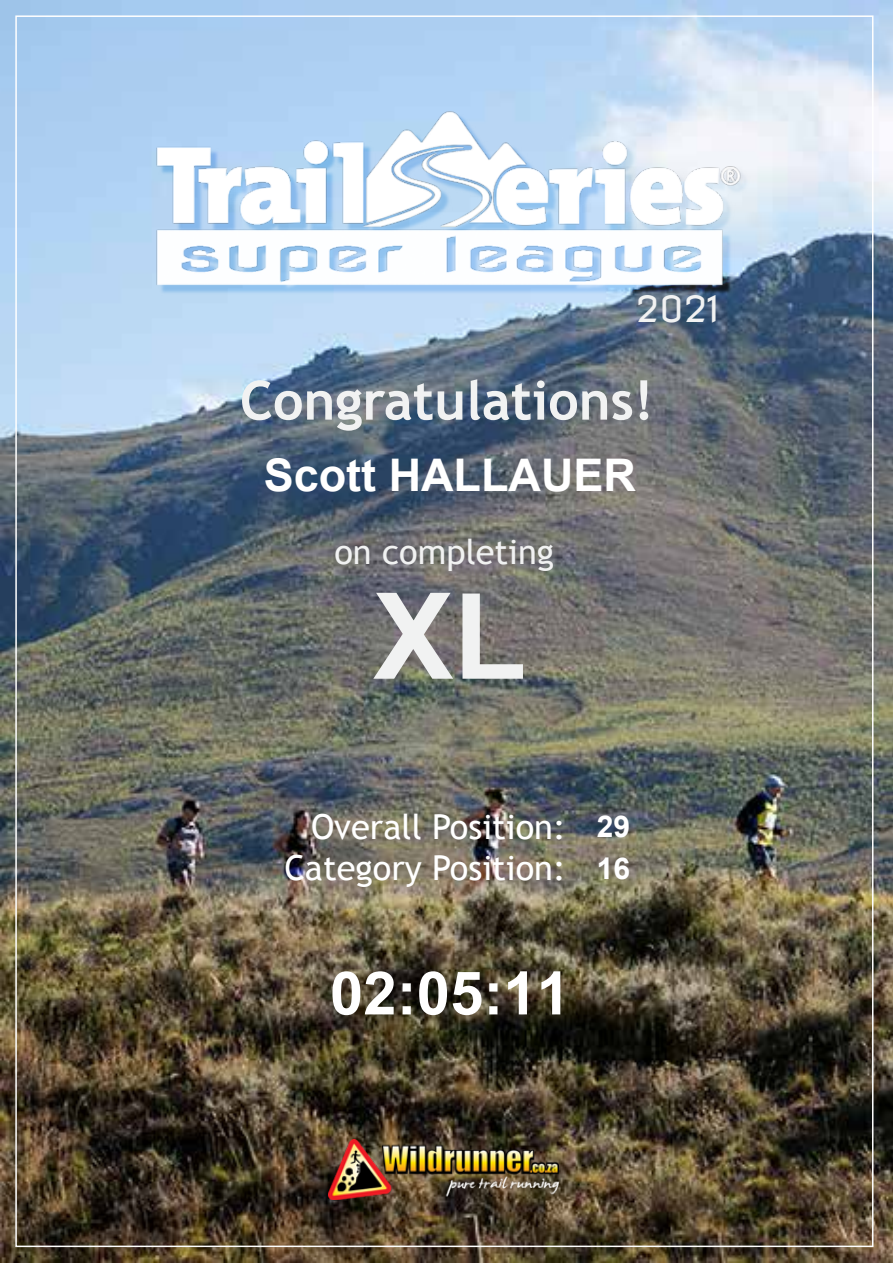
<style>
.page{position:relative;width:893px;height:1263px;background:#fff}
.page>*{position:absolute;margin:0;border:0;box-sizing:border-box;transform-origin:0 0}
.t1{font:700 120px "Arial";color:#f1f2f2}
.t2{font:700 60px "Arial";color:#fff}
.t3{font:700 54px "Trebuchet MS";color:#f1f2f2}
.t4{font:700 45px "Arial";color:#fff}
.t5{font:36px "Nova Flat";color:#f1f2f2}
.t6{font:34.5px/41.4px "Trebuchet MS";color:#fff;text-align:right}
.t7{font:34.5px "Trebuchet MS";color:#f1f2f2}
.t8{font:700 30px/42px "Arial";color:#fff}
</style>
<div class="page">
<img style="left:0;top:0;width:893px;height:1263px">
<img style="left:328px;top:1139px;width:231px;height:60px">
<img style="left:136px;top:93px;width:615px;height:206px">
<p class="t5" style="left:636px;top:288px;width:86px">2021</p>
<h3 class="t3" style="left:240px;top:367px;width:415px">Congratulations!</h3>
<h3 class="t4" style="left:264px;top:450px;width:374px">Scott HALLAUER</h3>
<p class="t7" style="left:334px;top:531px;width:221px">on completing</p>
<h1 class="t1" style="left:373px;top:570px;width:155px">XL</h1>
<p class="t6" style="left:284px;top:806px;width:283px">Overall Position:<br>Category Position:</p>
<h2 class="t2" style="left:330px;top:960px;width:242px">02:05:11</h2>
<p class="t8" style="left:597px;top:806px;width:35px">29<br>16</p>
</div>
